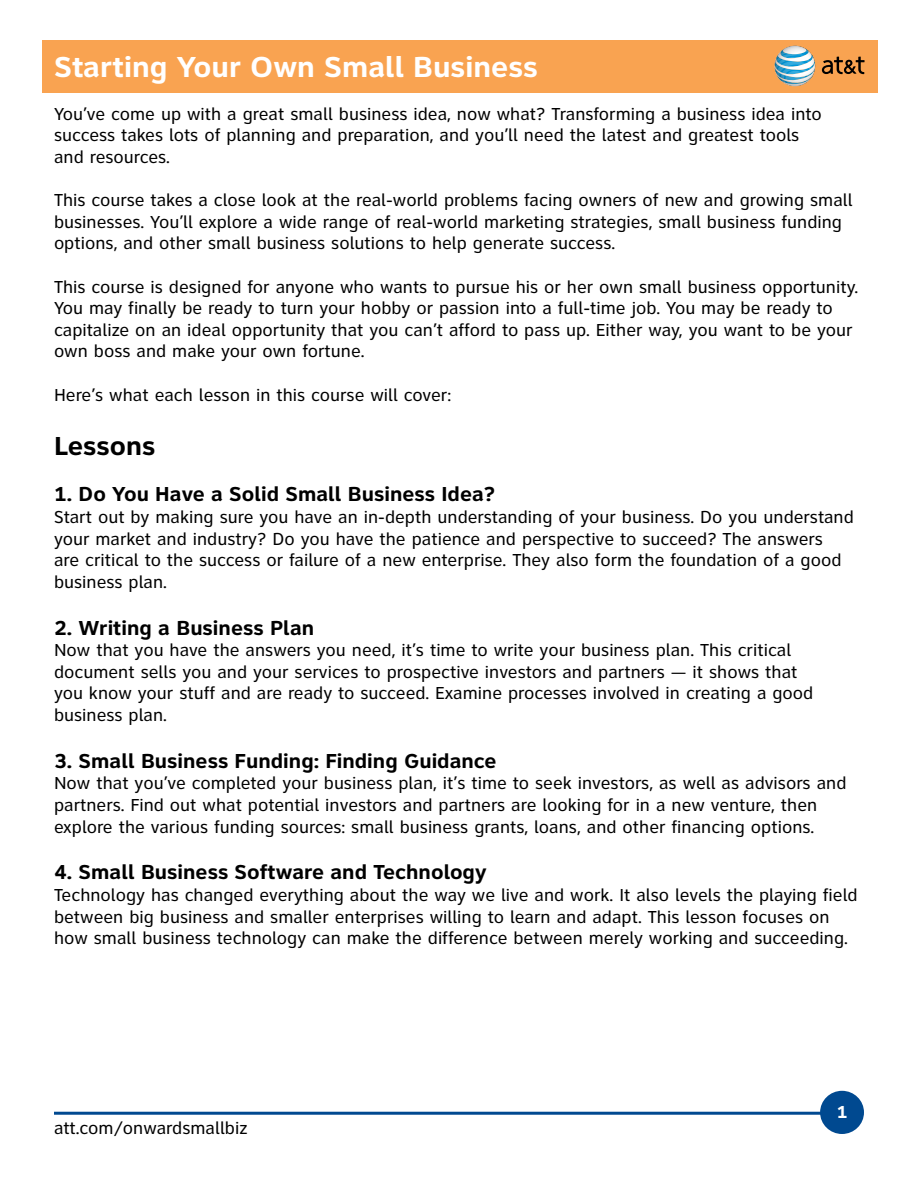
<style>
.page{position:relative;width:918px;height:1188px;background:#fff}
.page>*{position:absolute;margin:0;border:0;box-sizing:border-box;transform-origin:0 0}
.t1{font:700 30px "Clearview ATT";color:#fff}
.t2{font:700 27px "Clearview ATT";color:#000}
.t3{font:700 21px "Clearview ATT";color:#000}
.t4{font:18px/21.6px "Clearview ATT";color:#000}
.t5{font:700 18px "Clearview ATT";color:#fff}
</style>
<div class="page">
<div style="left:42px;top:40px;width:836px;height:52px;background:#f9a351"></div>
<svg style="left:822px;top:57px;width:43px;height:17px"></svg>
<svg style="left:775px;top:46px;width:40px;height:41px"></svg>
<svg style="left:781px;top:48px;width:33px;height:34px"></svg>
<svg style="left:781px;top:49px;width:33px;height:32px"></svg>
<svg style="left:782px;top:49px;width:32px;height:32px"></svg>
<svg style="left:782px;top:49px;width:32px;height:31px"></svg>
<svg style="left:783px;top:49px;width:30px;height:31px"></svg>
<svg style="left:783px;top:50px;width:30px;height:30px"></svg>
<svg style="left:783px;top:50px;width:30px;height:29px"></svg>
<svg style="left:784px;top:50px;width:29px;height:29px"></svg>
<svg style="left:785px;top:50px;width:28px;height:29px"></svg>
<svg style="left:785px;top:51px;width:28px;height:27px"></svg>
<svg style="left:785px;top:51px;width:27px;height:27px"></svg>
<svg style="left:786px;top:51px;width:26px;height:27px"></svg>
<svg style="left:786px;top:51px;width:26px;height:26px"></svg>
<svg style="left:787px;top:52px;width:25px;height:25px"></svg>
<svg style="left:787px;top:52px;width:25px;height:24px"></svg>
<svg style="left:788px;top:52px;width:24px;height:24px"></svg>
<svg style="left:788px;top:52px;width:23px;height:24px"></svg>
<svg style="left:788px;top:53px;width:23px;height:23px"></svg>
<svg style="left:789px;top:53px;width:22px;height:22px"></svg>
<div style="left:820px;top:1091px;width:44px;height:43px;background:#004990;border-radius:50%"></div>
<hr style="left:54px;top:1112px;width:772px;height:3px;background:#004990">
<h1 class="t1" style="left:54px;top:49px;width:485px">Starting Your Own Small Business</h1>
<p class="t4" style="left:54px;top:103px;width:769px">You’ve come up with a great small business idea, now what? Transforming a business idea into success takes lots of planning and preparation, and you’ll need the latest and greatest tools and resources.</p>
<p class="t4" style="left:54px;top:189px;width:800px">This course takes a close look at the real-world problems facing owners of new and growing small businesses. You’ll explore a wide range of real-world marketing strategies, small business funding options, and other small business solutions to help generate success.</p>
<p class="t4" style="left:54px;top:276px;width:806px">This course is designed for anyone who wants to pursue his or her own small business opportunity.<br>You may finally be ready to turn your hobby or passion into a full-time job. You may be ready to capitalize on an ideal opportunity that you can’t afford to pass up. Either way, you want to be your own boss and make your own fortune.</p>
<p class="t4" style="left:54px;top:384px;width:399px">Here’s what each lesson in this course will cover:</p>
<h2 class="t2" style="left:54px;top:430px;width:103px">Lessons</h2>
<p class="t3" style="left:54px;top:482px;width:443px">1. Do You Have a Solid Small Business Idea?</p>
<p class="t4" style="left:54px;top:506px;width:801px">Start out by making sure you have an in-depth understanding of your business. Do you understand your market and industry? Do you have the patience and perspective to succeed? The answers<br>are critical to the success or failure of a new enterprise. They also form the foundation of a good business plan.</p>
<p class="t3" style="left:54px;top:615px;width:262px">2. Writing a Business Plan</p>
<p class="t4" style="left:54px;top:639px;width:761px">Now that you have the answers you need, it’s time to write your business plan. This critical document sells you and your services to prospective investors and partners — it shows that you know your stuff and are ready to succeed. Examine processes involved in creating a good business plan.</p>
<p class="t3" style="left:54px;top:749px;width:444px">3. Small Business Funding: Finding Guidance</p>
<p class="t4" style="left:54px;top:773px;width:794px">Now that you’ve completed your business plan, it’s time to seek investors, as well as advisors and partners. Find out what potential investors and partners are looking for in a new venture, then explore the various funding sources: small business grants, loans, and other financing options.</p>
<p class="t3" style="left:54px;top:860px;width:434px">4. Small Business Software and Technology</p>
<p class="t4" style="left:54px;top:884px;width:805px">Technology has changed everything about the way we live and work. It also levels the playing field between big business and smaller enterprises willing to learn and adapt. This lesson focuses on how small business technology can make the difference between merely working and succeeding.</p>
<p class="t4" style="left:54px;top:1117px;width:195px">att.com/onwardsmallbiz</p>
<p class="t5" style="left:837px;top:1102px;width:13px">1</p>
</div>
